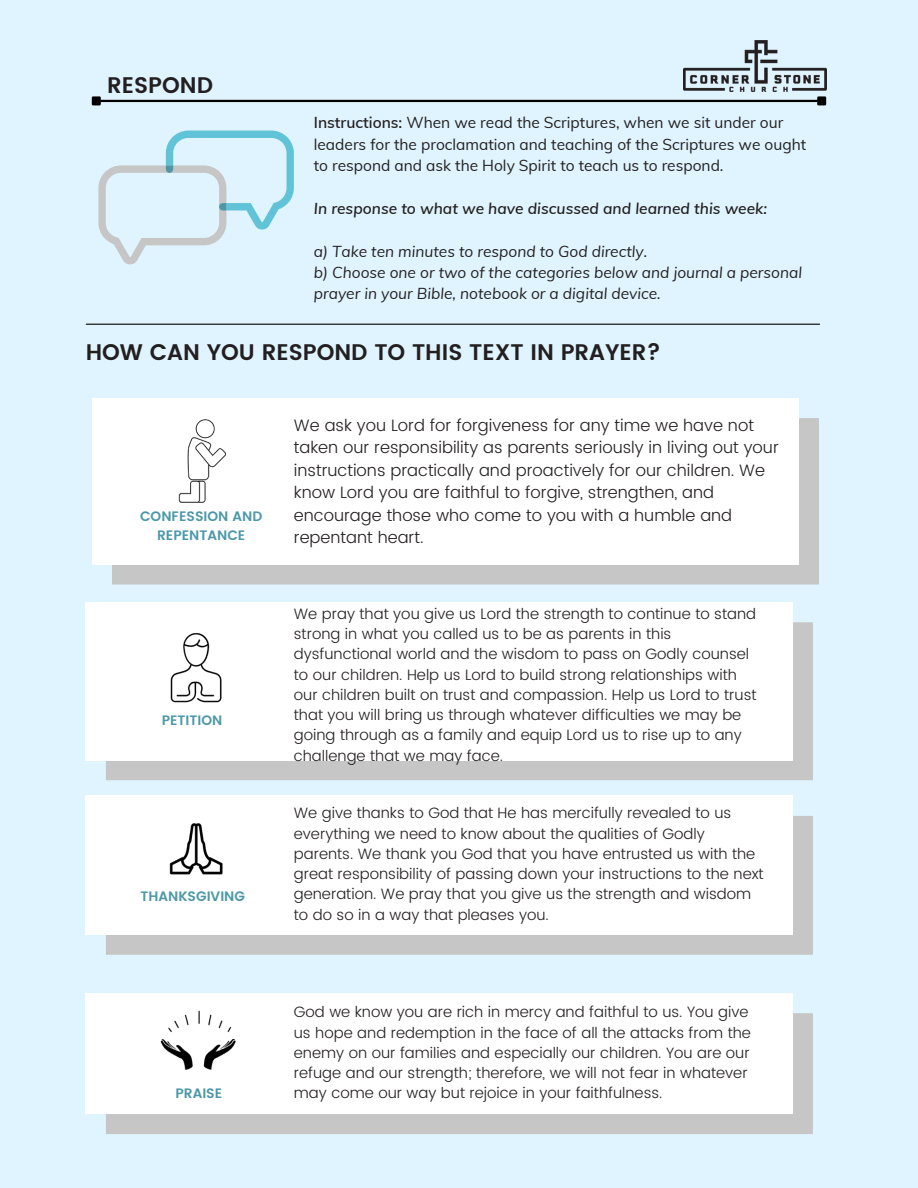
<style>
.page{position:relative;width:918px;height:1188px;background:#dff4ff}
.page>*{position:absolute;margin:0;border:0;box-sizing:border-box;transform-origin:0 0}
.t1{font:600 22.5px "Poppins";color:#231f20}
.t2{font:300 16.5px/22.5px "Poppins";color:#231f20}
.t3{font:15.45px/21.3px "Muli";color:#231f20}
.t4{font:italic 15.45px/21.3px "Muli";color:#231f20}
.t5{font:italic 600 15.45px "Muli";color:#231f20}
.t6{font:300 15px/20.2px "Poppins";color:#231f20}
.t7{font:600 13.65px/19.2px "Poppins";color:#4c98a8;text-align:center}
.s1{font-weight:600}
</style>
<div class="page">
<svg style="left:98px;top:131px;width:196px;height:133px"></svg>
<hr style="left:86px;top:324px;width:734px;height:1px;background:#000">
<hr style="left:100px;top:100px;width:718px;height:2px;background:#000">
<div style="left:93px;top:98px;width:7px;height:6px;background:#000"></div>
<div style="left:92px;top:96px;width:9px;height:9px;border:2px solid #000"></div>
<div style="left:818px;top:98px;width:7px;height:6px;background:#000"></div>
<div style="left:817px;top:96px;width:9px;height:9px;border:2px solid #000"></div>
<img style="left:684px;top:41px;width:142px;height:50px">
<svg style="left:112px;top:418px;width:707px;height:167px;background:#c8c9c9"></svg>
<div style="left:92px;top:398px;width:707px;height:166px;background:#fff"></div>
<img style="left:178px;top:419px;width:48px;height:84px">
<div style="left:106px;top:622px;width:707px;height:158px;background:#c6c6c6"></div>
<div style="left:86px;top:602px;width:707px;height:158px;background:#fff"></div>
<img style="left:170px;top:633px;width:52px;height:70px">
<div style="left:106px;top:816px;width:707px;height:139px;background:#c6c6c6"></div>
<div style="left:86px;top:796px;width:707px;height:139px;background:#fff"></div>
<img style="left:169px;top:823px;width:54px;height:52px">
<div style="left:106px;top:1013px;width:707px;height:121px;background:#c6c6c6"></div>
<div style="left:86px;top:993px;width:707px;height:121px;background:#fff"></div>
<img style="left:160px;top:1010px;width:76px;height:60px">
<p class="t1" style="left:107px;top:72px;width:107px">RESPOND</p>
<p class="t3" style="left:314px;top:112px;width:494px"><span class="s1">Instructions:</span> When we read the Scriptures, when we sit under our leaders for the proclamation and teaching of the Scriptures we ought to respond and ask the Holy Spirit to teach us to respond.</p>
<p class="t5" style="left:314px;top:198px;width:455px">In response to what we have discussed and learned this week:</p>
<h3 class="t4" style="left:314px;top:240px;width:490px">a) Take ten minutes to respond to God directly.<br>b) Choose one or two of the categories below and journal a personal prayer in your Bible, notebook or a digital device.</h3>
<h2 class="t1" style="left:86px;top:339px;width:577px">HOW CAN YOU RESPOND TO THIS TEXT IN PRAYER?</h2>
<p class="t7" style="left:140px;top:507px;width:124px">CONFESSION AND<br>REPENTANCE</p>
<p class="t7" style="left:162px;top:711px;width:62px">PETITION</p>
<h3 class="t7" style="left:141px;top:887px;width:106px">THANKSGIVING</h3>
<h3 class="t2" style="left:294px;top:414px;width:486px">We ask you Lord for forgiveness for any time we have not taken our responsibility as parents seriously in living out your instructions practically and proactively for our children. We know Lord you are faithful to forgive, strengthen, and encourage those who come to you with a humble and repentant heart.</h3>
<h3 class="t6" style="left:294px;top:603px;width:464px">We pray that you give us Lord the strength to continue to stand strong in what you called us to be as parents in this dysfunctional world and the wisdom to pass on Godly counsel to our children. Help us Lord to build strong relationships with our children built on trust and compassion. Help us Lord to trust that you will bring us through whatever difficulties we may be going through as a family and equip Lord us to rise up to any challenge that we may face.</h3>
<p class="t6" style="left:294px;top:803px;width:471px">We give thanks to God that He has mercifully revealed to us everything we need to know about the qualities of Godly parents. We thank you God that you have entrusted us with the great responsibility of passing down your instructions to the next generation. We pray that you give us the strength and wisdom to do so in a way that pleases you.</p>
<h3 class="t7" style="left:175px;top:1084px;width:48px">PRAISE</h3>
<p class="t6" style="left:294px;top:1002px;width:459px">God we know you are rich in mercy and faithful to us. You give us hope and redemption in the face of all the attacks from the enemy on our families and especially our children. You are our refuge and our strength; therefore, we will not fear in whatever may come our way but rejoice in your faithfulness.</p>
</div>
